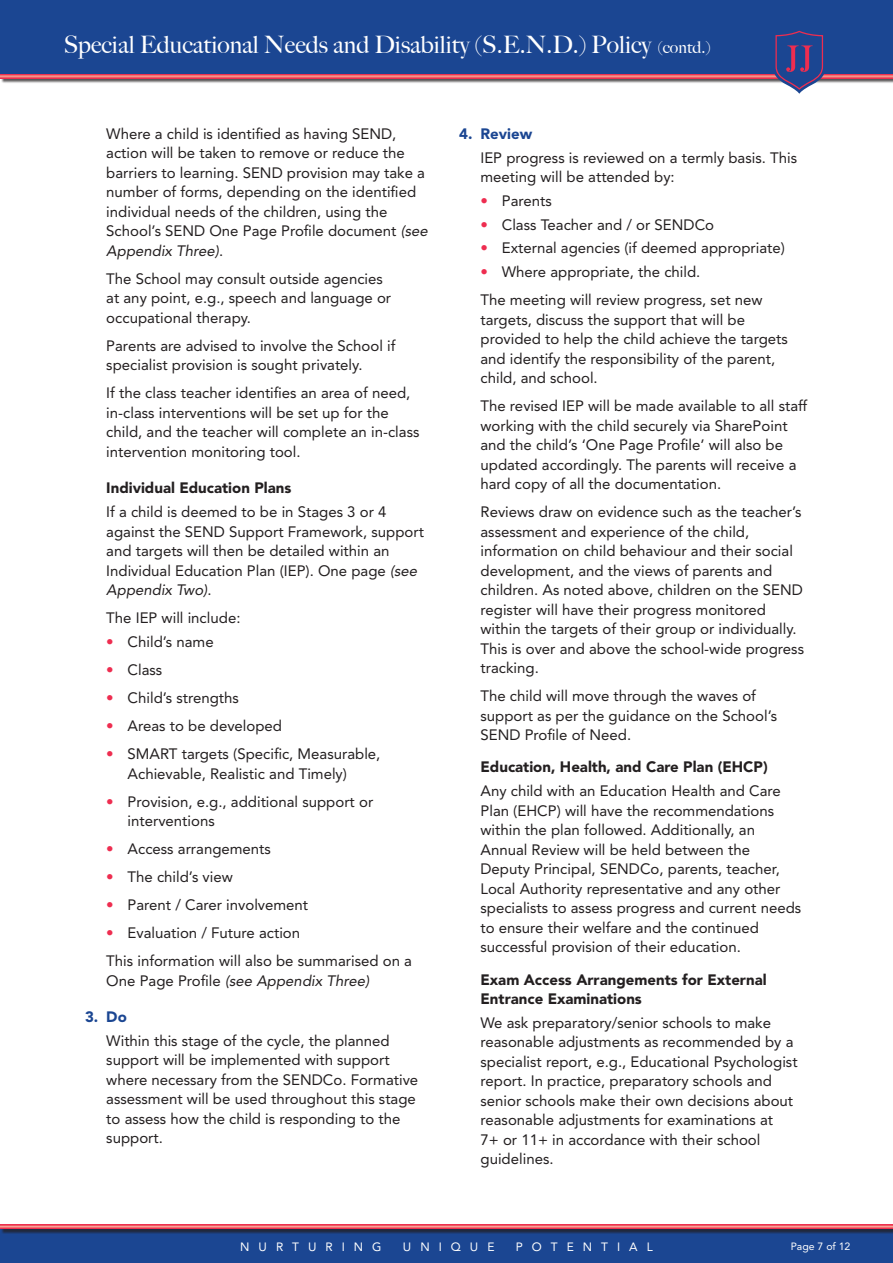
<style>
.page{position:relative;width:893px;height:1263px;background:#fff}
.page>*{position:absolute;margin:0;border:0;box-sizing:border-box;transform-origin:0 0}
.t1{font:500 24px "Big Caslon";color:#fff}
.t2{font:15px/19.5px "Avenir LT Std";color:#231f20}
.t3{font:900 15px/19.5px "Avenir LT Std";color:#231f20}
.t4{font:italic 15px "Avenir LT Std";color:#231f20}
.t5{font:900 15px "Avenir LT Std";color:#1b4692}
.t6{font:12px "Avenir LT Std";letter-spacing:.75em;color:#fff}
.t7{font:10.5px "Avenir LT Std";color:#fff}
.s1{font-size:16.5px}
.s2{font-style:italic}
.s3{color:#ee2d50}
.s4{font-style:normal}
</style>
<div class="page">
<div style="left:0;top:1229px;width:893px;height:34px;background:#1b4692"></div>
<div style="left:1px;top:1226px;width:892px;height:8px;background:#231f20;opacity:.75"></div>
<svg style="left:0;top:1225px;width:893px;height:4px;background:#f1656e"></svg>
<div style="left:0;top:0;width:893px;height:77px;background:#1b4692"></div>
<div style="left:1px;top:75px;width:892px;height:8px;background:#231f20;opacity:.75"></div>
<svg style="left:0;top:74px;width:893px;height:5px;background:#f05967"></svg>
<svg style="left:773px;top:30px;width:53px;height:64px"></svg>
<h1 class="t1" style="left:64px;top:25px;width:648px">Special Educational Needs and Disability (S.E.N.D.) Policy <span class="s1">(contd.)</span></h1>
<p class="t2" style="left:106px;top:124px;width:323px">Where a child is identified as having SEND, action will be taken to remove or reduce the barriers to learning. SEND provision may take a number of forms, depending on the identified individual needs of the children, using the School’s SEND One Page Profile document <span class="s2">(see Appendix Three)</span>.</p>
<p class="t2" style="left:106px;top:269px;width:286px">The School may consult outside agencies at any point, e.g., speech and language or occupational therapy.</p>
<p class="t2" style="left:106px;top:336px;width:291px">Parents are advised to involve the School if specialist provision is sought privately.</p>
<p class="t2" style="left:106px;top:384px;width:315px">If the class teacher identifies an area of need, in-class interventions will be set up for the child, and the teacher will complete an in-class intervention monitoring tool.</p>
<p class="t3" style="left:106px;top:478px;width:187px">Individual Education Plans</p>
<p class="t2" style="left:106px;top:502px;width:319px">If a child is deemed to be in Stages 3 or 4 against the SEND Support Framework, support and targets will then be detailed within an Individual Education Plan (IEP). One page <span class="s2">(see Appendix Two)</span>.</p>
<p class="t2" style="left:106px;top:608px;width:136px">The IEP will include:</p>
<p class="t2" style="left:106px;top:632px;width:109px"><span class="s3">•</span> Child’s name</p>
<p class="t2" style="left:106px;top:660px;width:57px"><span class="s3">•</span> Class</p>
<p class="t2" style="left:106px;top:688px;width:134px"><span class="s3">•</span> Child’s strengths</p>
<p class="t2" style="left:106px;top:716px;width:177px"><span class="s3">•</span> Areas to be developed</p>
<p class="t2" style="left:128px;top:744px;width:254px;text-indent:-21px"><span class="s3">•</span> SMART targets (Specific, Measurable,<br>Achievable, Realistic and Timely)</p>
<p class="t2" style="left:128px;top:792px;width:247px;text-indent:-21px"><span class="s3">•</span> Provision, e.g., additional support or interventions</p>
<p class="t2" style="left:106px;top:839px;width:166px"><span class="s3">•</span> Access arrangements</p>
<p class="t2" style="left:106px;top:867px;width:128px"><span class="s3">•</span> The child’s view</p>
<p class="t2" style="left:106px;top:895px;width:203px"><span class="s3">•</span> Parent / Carer involvement</p>
<p class="t2" style="left:106px;top:919px;width:307px;line-height:28px"><span class="s3">•</span> Evaluation / Future action<br>This information will also be summarised on a</p>
<p class="t4" style="left:106px;top:972px;width:264px"><span class="s4">One Page Profile</span> (see Appendix Three)</p>
<p class="t5" style="left:85px;top:1008px;width:43px">3. Do</p>
<p class="t2" style="left:106px;top:1031px;width:313px">Within this stage of the cycle, the planned support will be implemented with support where necessary from the SENDCo. Formative assessment will be used throughout this stage to assess how the child is responding to the support.</p>
<p class="t5" style="left:459px;top:125px;width:74px">4. Review</p>
<p class="t2" style="left:480px;top:148px;width:318px">IEP progress is reviewed on a termly basis. This meeting will be attended by:</p>
<p class="t2" style="left:480px;top:191px;width:73px"><span class="s3">•</span> Parents</p>
<p class="t2" style="left:480px;top:215px;width:235px"><span class="s3">•</span> Class Teacher and / or SENDCo</p>
<p class="t2" style="left:480px;top:239px;width:306px"><span class="s3">•</span> External agencies (if deemed appropriate)</p>
<p class="t2" style="left:480px;top:258px;width:284px;line-height:28px"><span class="s3">•</span> Where appropriate, the child.<br>The meeting will review progress, set new</p>
<p class="t2" style="left:480px;top:310px;width:309px">targets, discuss the support that will be provided to help the child achieve the targets and identify the responsibility of the parent, child, and school.</p>
<p class="t2" style="left:480px;top:396px;width:328px">The revised IEP will be made available to all staff working with the child securely via SharePoint and the child’s ‘One Page Profile’ will also be updated accordingly. The parents will receive a hard copy of all the documentation.</p>
<p class="t2" style="left:480px;top:502px;width:325px">Reviews draw on evidence such as the teacher’s assessment and experience of the child, information on child behaviour and their social development, and the views of parents and children. As noted above, children on the SEND register will have their progress monitored within the targets of their group or individually.<br>This is over and above the school-wide progress tracking.</p>
<p class="t2" style="left:480px;top:686px;width:298px">The child will move through the waves of support as per the guidance on the School’s<br>SEND Profile of Need.</p>
<p class="t3" style="left:480px;top:757px;width:289px">Education, Health, and Care Plan (EHCP)</p>
<p class="t2" style="left:480px;top:781px;width:322px">Any child with an Education Health and Care Plan (EHCP) will have the recommendations within the plan followed. Additionally, an Annual Review will be held between the Deputy Principal, SENDCo, parents, teacher, Local Authority representative and any other specialists to assess progress and current needs to ensure their welfare and the continued successful provision of their education.</p>
<p class="t3" style="left:480px;top:969px;width:288px">Exam Access Arrangements for External<br>Entrance Examinations</p>
<p class="t2" style="left:480px;top:1013px;width:319px">We ask preparatory/senior schools to make reasonable adjustments as recommended by a specialist report, e.g., Educational Psychologist report. In practice, preparatory schools and senior schools make their own decisions about reasonable adjustments for examinations at<br>7+ or 11+ in accordance with their school guidelines.</p>
<p class="t6" style="left:240px;top:1240px;width:143px">NURTURING</p>
<p class="t6" style="left:403px;top:1240px;width:93px">UNIQUE</p>
<p class="t6" style="left:516px;top:1240px;width:138px">POTENTIAL</p>
<p class="t7" style="left:791px;top:1240px;width:61px">Page 7 of 12</p>
</div>
